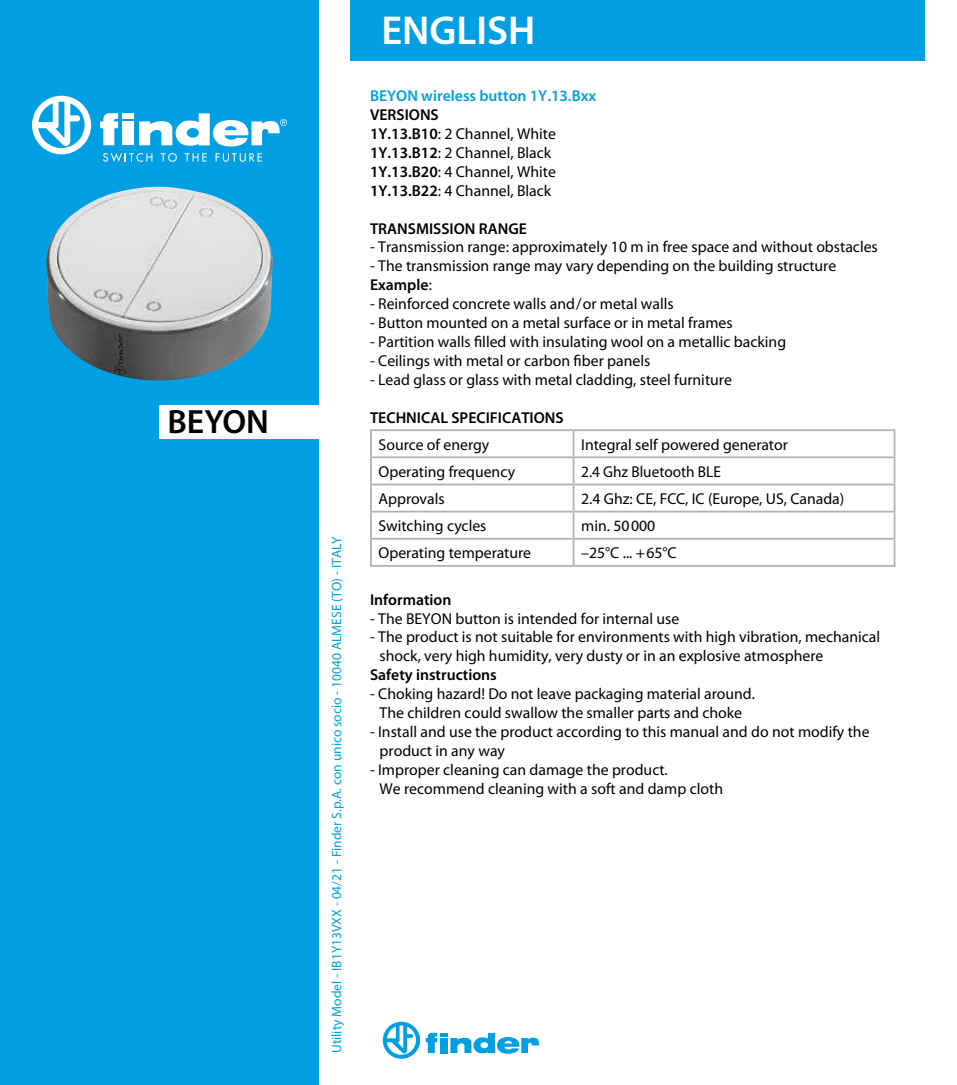
<style>
.page{position:relative;width:957px;height:1085px;background:#fff}
.page>*{position:absolute;margin:0;border:0;box-sizing:border-box;transform-origin:0 0}
.t1{font:600 40.5px "Myriad Pro";color:#fff}
.t2{font:600 33.75px "Myriad Pro";color:#000}
.t3{font:15.75px/18.9px "Myriad Pro";color:#000}
.t4{font:600 15.75px "Myriad Pro";color:#000}
.t5{font:600 15.75px "Myriad Pro";color:#009fe3}
.t6{font:13.5px "Myriad Pro";color:#009fe3}
.s1{font-weight:600}
</style>
<div class="page">
<svg style="left:383px;top:1021px;width:37px;height:37px"></svg>
<svg style="left:426px;top:1032px;width:113px;height:21px"></svg>
<div style="left:0;top:0;width:319px;height:1084px;background:#009fe3"></div>
<div style="left:159px;top:405px;width:169px;height:34px;background:#fff"></div>
<svg style="left:32px;top:96px;width:59px;height:58px"></svg>
<svg style="left:139px;top:113px;width:148px;height:33px"></svg>
<svg style="left:100px;top:113px;width:18px;height:32px"></svg>
<div style="left:123px;top:121px;width:11px;height:24px;background:#fff"></div>
<div style="left:123px;top:113px;width:11px;height:6px;background:#fff"></div>
<svg style="left:103px;top:153px;width:49px;height:9px"></svg>
<svg style="left:161px;top:153px;width:16px;height:9px"></svg>
<svg style="left:185px;top:153px;width:22px;height:8px"></svg>
<svg style="left:216px;top:153px;width:46px;height:9px"></svg>
<img style="left:46px;top:187px;width:227px;height:193px">
<hr style="left:370px;top:429px;width:203px;height:2px;background:#b3b2b2">
<hr style="left:370px;top:431px;width:2px;height:25px;background:#b3b2b2">
<hr style="left:573px;top:429px;width:322px;height:2px;background:#b3b2b2">
<hr style="left:572px;top:431px;width:2px;height:25px;background:#b3b2b2">
<hr style="left:893px;top:431px;width:2px;height:25px;background:#b3b2b2">
<hr style="left:370px;top:456px;width:203px;height:2px;background:#b3b2b2">
<hr style="left:370px;top:458px;width:2px;height:25px;background:#b3b2b2">
<hr style="left:573px;top:456px;width:322px;height:2px;background:#b3b2b2">
<hr style="left:572px;top:458px;width:2px;height:25px;background:#b3b2b2">
<hr style="left:893px;top:458px;width:2px;height:25px;background:#b3b2b2">
<hr style="left:370px;top:483px;width:203px;height:2px;background:#b3b2b2">
<hr style="left:370px;top:485px;width:2px;height:25px;background:#b3b2b2">
<hr style="left:573px;top:483px;width:322px;height:2px;background:#b3b2b2">
<hr style="left:572px;top:485px;width:2px;height:25px;background:#b3b2b2">
<hr style="left:893px;top:485px;width:2px;height:25px;background:#b3b2b2">
<hr style="left:370px;top:510px;width:203px;height:2px;background:#b3b2b2">
<hr style="left:370px;top:512px;width:2px;height:25px;background:#b3b2b2">
<hr style="left:573px;top:510px;width:322px;height:2px;background:#b3b2b2">
<hr style="left:572px;top:512px;width:2px;height:25px;background:#b3b2b2">
<hr style="left:893px;top:512px;width:2px;height:25px;background:#b3b2b2">
<hr style="left:370px;top:537px;width:203px;height:2px;background:#b3b2b2">
<hr style="left:370px;top:539px;width:2px;height:26px;background:#b3b2b2">
<hr style="left:573px;top:537px;width:322px;height:2px;background:#b3b2b2">
<hr style="left:572px;top:539px;width:2px;height:26px;background:#b3b2b2">
<hr style="left:893px;top:539px;width:2px;height:26px;background:#b3b2b2">
<hr style="left:370px;top:565px;width:203px;height:1px;background:#b3b2b2">
<hr style="left:573px;top:565px;width:322px;height:1px;background:#b3b2b2">
<div style="left:351px;top:0;width:574px;height:61px;background:#009fe3"></div>
<h2 class="t2" style="left:167px;top:400px;width:103px">BEYON</h2>
<p class="t6" style="left:328px;top:1052px;width:518px;rotate:-90deg">Utility Model - IB1Y13VXX - 04/21 - Finder S.p.A. con unico socio - 10040 ALMESE (TO) - ITALY</p>
<h1 class="t1" style="left:381px;top:4px;width:156px">ENGLISH</h1>
<p class="t5" style="left:370px;top:86px;width:228px">BEYON wireless button 1Y.13.Bxx</p>
<p class="t3" style="left:370px;top:105px;width:187px"><span class="s1">VERSIONS<br>1Y.13.B10</span>: 2 Channel, White<br><span class="s1">1Y.13.B12</span>: 2 Channel, Black<br><span class="s1">1Y.13.B20</span>: 4 Channel, White<br><span class="s1">1Y.13.B22</span>: 4 Channel, Black</p>
<p class="t4" style="left:370px;top:218px;width:158px">TRANSMISSION RANGE</p>
<p class="t3" style="left:370px;top:237px;width:509px">- Transmission range: approximately 10 m in free space and without obstacles</p>
<p class="t3" style="left:370px;top:256px;width:468px">- The transmission range may vary depending on the building structure<br><span class="s1">Example</span>:</p>
<p class="t3" style="left:370px;top:294px;width:305px">- Reinforced concrete walls and/or metal walls</p>
<p class="t3" style="left:370px;top:313px;width:364px">- Button mounted on a metal surface or in metal frames</p>
<p class="t3" style="left:370px;top:332px;width:417px">- Partition walls filled with insulating wool on a metallic backing</p>
<p class="t3" style="left:370px;top:351px;width:282px">- Ceilings with metal or carbon fiber panels</p>
<p class="t3" style="left:370px;top:370px;width:363px">- Lead glass or glass with metal cladding, steel furniture</p>
<p class="t4" style="left:370px;top:407px;width:195px">TECHNICAL SPECIFICATIONS</p>
<p class="t3" style="left:378px;top:434px;width:112px">Source of energy</p>
<p class="t3" style="left:581px;top:434px;width:208px">Integral self powered generator</p>
<p class="t3" style="left:378px;top:462px;width:138px">Operating frequency</p>
<p class="t3" style="left:581px;top:462px;width:141px">2.4 Ghz Bluetooth BLE</p>
<p class="t3" style="left:378px;top:489px;width:68px">Approvals</p>
<p class="t3" style="left:581px;top:489px;width:265px">2.4 Ghz: CE, FCC, IC (Europe, US, Canada)</p>
<p class="t3" style="left:378px;top:516px;width:109px">Switching cycles</p>
<p class="t3" style="left:581px;top:516px;width:76px">min. 50000</p>
<p class="t3" style="left:378px;top:543px;width:154px">Operating temperature</p>
<p class="t3" style="left:581px;top:543px;width:97px">–25°C ... +65°C</p>
<p class="t4" style="left:370px;top:589px;width:83px">Information</p>
<p class="t3" style="left:370px;top:608px;width:311px">- The BEYON button is intended for internal use</p>
<p class="t3" style="left:379px;top:627px;width:502px;text-indent:-10px">- The product is not suitable for environments with high vibration, mechanical shock, very high humidity, very dusty or in an explosive atmosphere</p>
<p class="t4" style="left:370px;top:664px;width:128px">Safety instructions</p>
<p class="t3" style="left:370px;top:684px;width:386px;text-align:center">- Choking hazard! Do not leave packaging material around.<br>The children could swallow the smaller parts and choke</p>
<p class="t3" style="left:379px;top:722px;width:491px;text-indent:-10px">- Install and use the product according to this manual and do not modify the product in any way</p>
<p class="t3" style="left:379px;top:759px;width:345px;text-indent:-10px">- Improper cleaning can damage the product.<br>We recommend cleaning with a soft and damp cloth</p>
</div>
